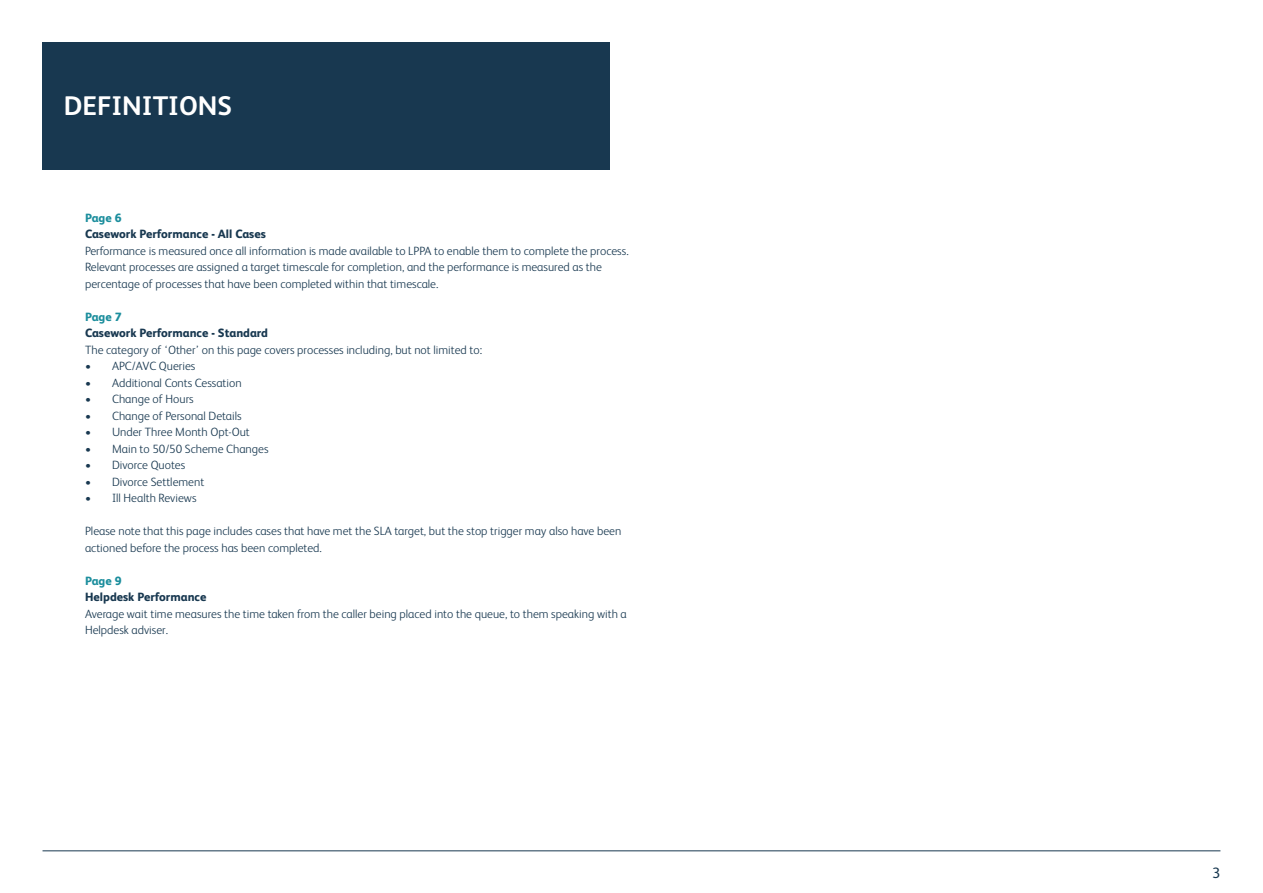
<style>
.page{position:relative;width:1263px;height:893px;background:#fff}
.page>*{position:absolute;margin:0;border:0;box-sizing:border-box;transform-origin:0 0}
.t1{font:700 27px "FS Albert";color:#fff}
.t2{font:15px "FS Albert";color:#183850}
.t3{font:300 12px/16.5px "FS Albert";color:#183850}
.t4{font:800 12px "FS Albert";color:#183850}
.t5{font:800 12px "FS Albert";color:#1c8e9d}
</style>
<div class="page">
<hr style="left:43px;top:851px;width:1177px;height:1px;background:#183850">
<div style="left:43px;top:43px;width:567px;height:127px;background:#183850"></div>
<h1 class="t1" style="left:64px;top:88px;width:170px">DEFINITIONS</h1>
<p class="t5" style="left:85px;top:209px;width:38px">Page 6</p>
<p class="t4" style="left:85px;top:226px;width:182px">Casework Performance - All Cases</p>
<p class="t3" style="left:85px;top:242px;width:545px">Performance is measured once all information is made available to LPPA to enable them to complete the process.<br>Relevant processes are assigned a target timescale for completion, and the performance is measured as the percentage of processes that have been completed within that timescale.</p>
<p class="t5" style="left:85px;top:308px;width:38px">Page 7</p>
<p class="t4" style="left:85px;top:325px;width:184px">Casework Performance - Standard</p>
<p class="t3" style="left:85px;top:341px;width:399px">The category of ‘Other’ on this page covers processes including, but not limited to:</p>
<p class="t3" style="left:85px;top:357px;width:112px">• APC/AVC Queries</p>
<p class="t3" style="left:85px;top:374px;width:158px">• Additional Conts Cessation</p>
<p class="t3" style="left:85px;top:390px;width:110px">• Change of Hours</p>
<p class="t3" style="left:85px;top:407px;width:158px">• Change of Personal Details</p>
<p class="t3" style="left:85px;top:423px;width:166px">• Under Three Month Opt-Out</p>
<p class="t3" style="left:85px;top:440px;width:185px">• Main to 50/50 Scheme Changes</p>
<p class="t3" style="left:85px;top:456px;width:102px">• Divorce Quotes</p>
<p class="t3" style="left:85px;top:473px;width:121px">• Divorce Settlement</p>
<p class="t3" style="left:85px;top:489px;width:113px">• Ill Health Reviews</p>
<p class="t3" style="left:85px;top:522px;width:538px">Please note that this page includes cases that have met the SLA target, but the stop trigger may also have been actioned before the process has been completed.</p>
<p class="t5" style="left:85px;top:572px;width:38px">Page 9</p>
<p class="t4" style="left:85px;top:589px;width:123px">Helpdesk Performance</p>
<p class="t3" style="left:85px;top:605px;width:543px">Average wait time measures the time taken from the caller being placed into the queue, to them speaking with a<br>Helpdesk adviser.</p>
<p class="t2" style="left:1212px;top:863px;width:10px">3</p>
</div>
